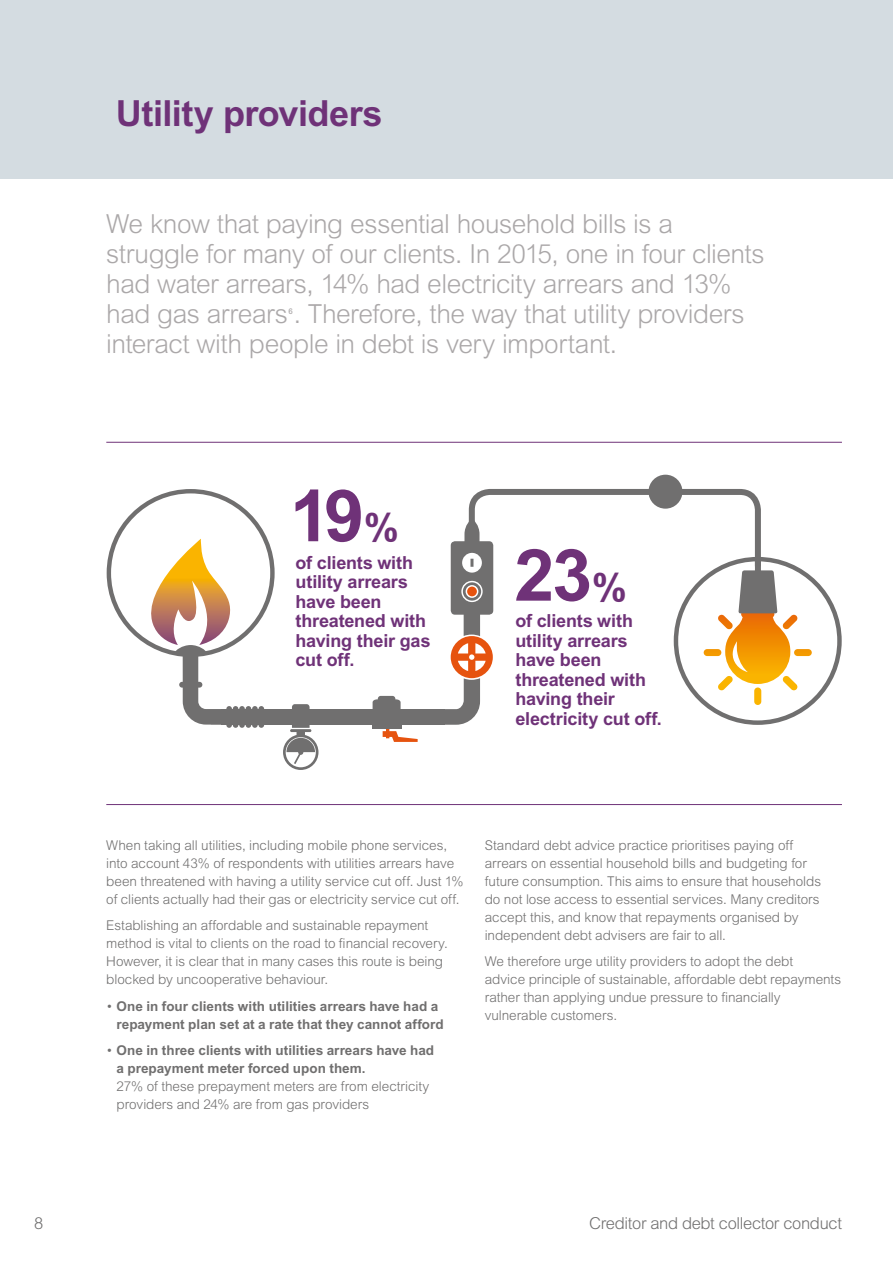
<style>
.page{position:relative;width:893px;height:1263px;background:#fff}
.page>*{position:absolute;margin:0;border:0;box-sizing:border-box;transform-origin:0 0}
.t1{font:700 72px "Arial";color:#6f3278}
.t2{font:700 36px "Arial";letter-spacing:-.015em;color:#6f3278}
.t3{font:300 26.25px/30px "Arial";letter-spacing:-.02em;color:#aba8a9}
.t4{font:700 18px/19.5px "Arial";letter-spacing:-.01em;color:#6f3278}
.t5{font:300 16.5px "Arial";letter-spacing:-.02em;color:#706f6f}
.t6{font:300 13.5px/18px "Arial";letter-spacing:-.005em;color:#706f6f}
.t7{font:700 13.5px/18px "Arial";letter-spacing:.005em;color:#706f6f}
.t8{font:500 7.8px "Arial";color:#aba8a9}
.s1{font-size:39px}
.s2{font-weight:300}
</style>
<div class="page">
<div style="left:0;top:0;width:893px;height:179px;background:#d4dce1"></div>
<div style="left:107px;top:489px;width:168px;height:168px;border:4px solid #706f6f;border-radius:50%"></div>
<div style="left:221px;top:709px;width:223px;height:16px;background:#706f6f"></div>
<div style="left:259px;top:706px;width:5px;height:22px;background:#706f6f;border-radius:3px"></div>
<div style="left:252px;top:706px;width:6px;height:22px;background:#706f6f;border-radius:3px"></div>
<div style="left:246px;top:706px;width:5px;height:22px;background:#706f6f;border-radius:3px"></div>
<div style="left:239px;top:706px;width:6px;height:22px;background:#706f6f;border-radius:3px"></div>
<div style="left:233px;top:706px;width:5px;height:22px;background:#706f6f;border-radius:3px"></div>
<div style="left:226px;top:706px;width:6px;height:22px;background:#706f6f;border-radius:3px"></div>
<svg style="left:283px;top:734px;width:35px;height:36px"></svg>
<div style="left:286px;top:737px;width:30px;height:30px;background:#fff;border-radius:50%"></div>
<svg style="left:286px;top:738px;width:29px;height:26px"></svg>
<svg style="left:292px;top:704px;width:18px;height:24px"></svg>
<hr style="left:290px;top:729px;width:21px;height:3px;background:#706f6f">
<div style="left:372px;top:717px;width:29px;height:11px;background:#706f6f"></div>
<svg style="left:140px;top:539px;width:96px;height:186px"></svg>
<div style="left:648px;top:475px;width:34px;height:34px;background:#706f6f;border-radius:50%"></div>
<svg style="left:373px;top:486px;width:439px;height:256px"></svg>
<hr style="left:106px;top:442px;width:736px;height:1px;background:#6f3278">
<hr style="left:106px;top:804px;width:736px;height:1px;background:#6f3278">
<h2 class="t2" style="left:116px;top:92px;width:268px">Utility providers</h2>
<h3 class="t3" style="left:106px;top:209px;width:660px">We know that paying essential household bills is a struggle for many of our clients. In 2015, one in four clients had water arrears, 14% had electricity arrears and 13% had gas arrears . Therefore, the way that utility providers</h3>
<p class="t8" style="left:289px;top:307px;width:6px">6</p>
<h3 class="t3" style="left:106px;top:329px;width:512px">interact with people in debt is very important.</h3>
<h1 class="t1" style="left:290px;top:474px;width:110px">19<span class="s1">%</span></h1>
<h3 class="t4" style="left:296px;top:552px;width:136px">of clients with utility arrears have been threatened with having their gas cut off.</h3>
<h1 class="t1" style="left:514px;top:533px;width:114px">23<span class="s1">%</span></h1>
<h3 class="t4" style="left:515px;top:611px;width:148px">of clients with utility arrears have been threatened with having their electricity cut off.</h3>
<p class="t6" style="left:106px;top:836px;width:359px">When taking all utilities, including mobile phone services, into account 43% of respondents with utilities arrears have been threatened with having a utility service cut off. Just 1% of clients actually had their gas or electricity service cut off.</p>
<p class="t6" style="left:106px;top:917px;width:343px">Establishing an affordable and sustainable repayment method is vital to clients on the road to financial recovery.<br>However, it is clear that in many cases this route is being blocked by uncooperative behaviour.</p>
<p class="t7" style="left:117px;top:997px;width:329px;text-indent:-10px"><span class="s2">•</span> One in four clients with utilities arrears have had a repayment plan set at a rate that they cannot afford</p>
<p class="t7" style="left:117px;top:1041px;width:319px;text-indent:-10px"><span class="s2">•</span> One in three clients with utilities arrears have had a prepayment meter forced upon them.</p>
<p class="t6" style="left:117px;top:1078px;width:314px">27% of these prepayment meters are from electricity providers and 24% are from gas providers</p>
<p class="t6" style="left:485px;top:836px;width:338px">Standard debt advice practice prioritises paying off arrears on essential household bills and budgeting for future consumption. This aims to ensure that households do not lose access to essential services. Many creditors accept this, and know that repayments organised by independent debt advisers are fair to all.</p>
<p class="t6" style="left:485px;top:952px;width:358px">We therefore urge utility providers to adopt the debt<br>advice principle of sustainable, affordable debt repayments rather than applying undue pressure to financially vulnerable customers.</p>
<p class="t5" style="left:34px;top:1214px;width:11px">8</p>
<p class="t5" style="left:589px;top:1214px;width:254px">Creditor and debt collector conduct</p>
</div>
